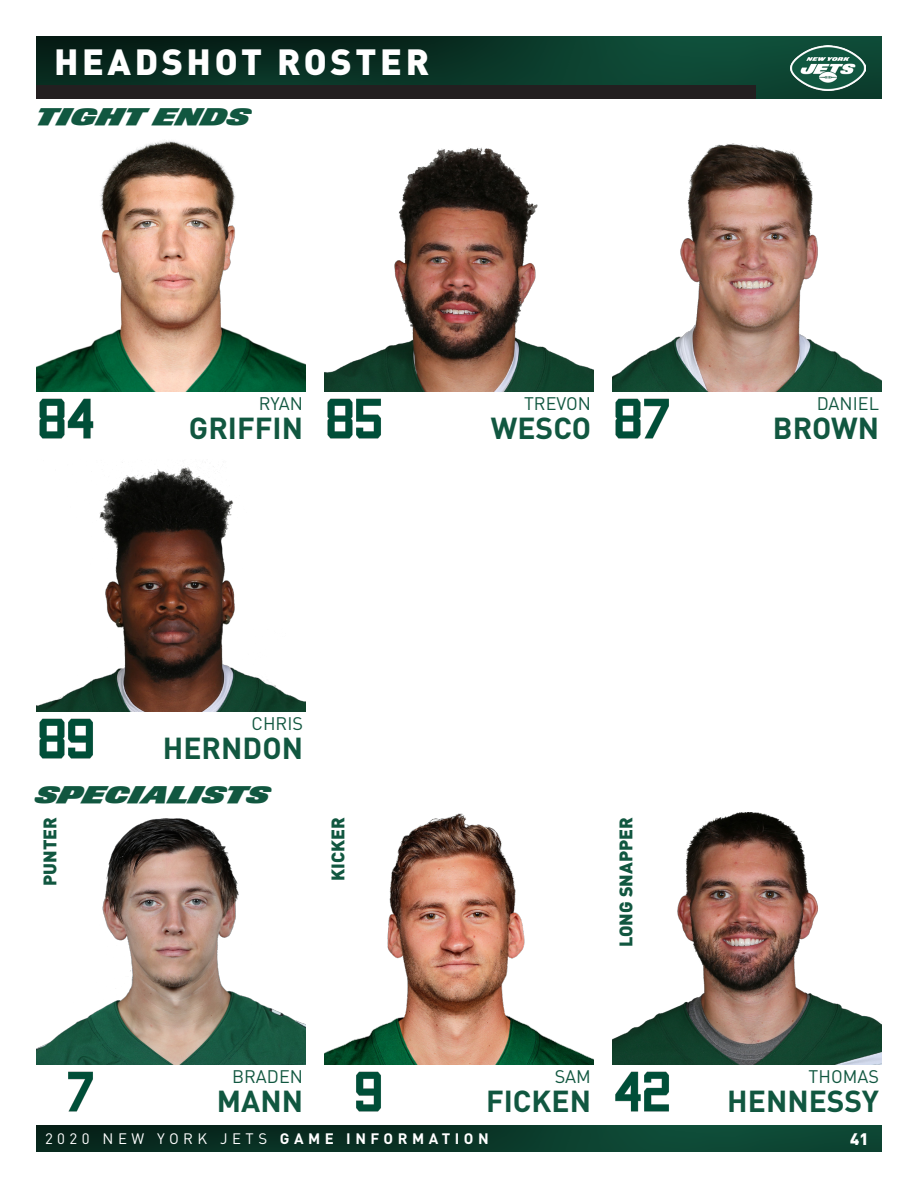
<style>
.page{position:relative;width:918px;height:1188px;background:#fff}
.page>*{position:absolute;margin:0;border:0;box-sizing:border-box;transform-origin:0 0}
.t1{font:900 36px "DIN Pro";letter-spacing:.1em;color:#fff}
.BANNER_12pt__Green{font:700 30px "DIN Pro";color:#115740}
.MAIN_BANNER_18pt__Gr{font:700 27px "Jets";color:#115740}
.BANNER_12pt__Green-2{font:18px "DIN Pro";color:#115740}
.PERSONNEL_MOVE_Text{font:900 18px "DIN Pro";color:#115740}
.t2{font:900 16.5px "DIN Pro";color:#fff}
.t3{font:15px "DIN Pro";letter-spacing:.3em;color:#fff}
.s1{font-weight:700}
</style>
<div class="page">
<div style="left:36px;top:1125px;width:846px;height:27px;background:linear-gradient(to right,#062018,#0f4e39)"></div>
<svg style="left:36px;top:36px;width:846px;height:63px;background:#0a3527"></svg>
<img style="left:790px;top:45px;width:76px;height:45px">
<div style="left:36px;top:86px;width:720px;height:13px;background:#231f20"></div>
<img style="left:36px;top:141px;width:270px;height:251px">
<img style="left:39px;top:398px;width:24px;height:41px">
<img style="left:63px;top:398px;width:31px;height:41px">
<img style="left:324px;top:147px;width:270px;height:245px">
<img style="left:327px;top:398px;width:24px;height:41px">
<img style="left:351px;top:398px;width:30px;height:41px">
<img style="left:612px;top:143px;width:270px;height:249px">
<img style="left:615px;top:398px;width:24px;height:41px">
<img style="left:639px;top:398px;width:30px;height:41px">
<img style="left:36px;top:462px;width:270px;height:250px">
<img style="left:39px;top:718px;width:24px;height:41px">
<img style="left:63px;top:718px;width:30px;height:41px">
<img style="left:36px;top:818px;width:270px;height:247px">
<img style="left:68px;top:1071px;width:25px;height:41px">
<img style="left:324px;top:813px;width:270px;height:252px">
<img style="left:356px;top:1071px;width:25px;height:41px">
<img style="left:612px;top:813px;width:270px;height:252px">
<img style="left:615px;top:1071px;width:24px;height:41px">
<img style="left:639px;top:1071px;width:30px;height:41px">
<p class="t1" style="left:54px;top:31px;width:377px">HEADSHOT ROSTER</p>
<p class="MAIN_BANNER_18pt__Gr" style="left:36px;top:103px;width:216px">TIGHT ENDS</p>
<p class="BANNER_12pt__Green-2" style="left:259px;top:389px;width:46px">RYAN</p>
<p class="BANNER_12pt__Green" style="left:189px;top:403px;width:116px">GRIFFIN</p>
<p class="BANNER_12pt__Green-2" style="left:524px;top:389px;width:68px">TREVON</p>
<p class="BANNER_12pt__Green" style="left:491px;top:403px;width:102px">WESCO</p>
<p class="BANNER_12pt__Green-2" style="left:817px;top:389px;width:64px">DANIEL</p>
<p class="BANNER_12pt__Green" style="left:773px;top:403px;width:108px">BROWN</p>
<p class="BANNER_12pt__Green-2" style="left:252px;top:709px;width:53px">CHRIS</p>
<p class="BANNER_12pt__Green" style="left:163px;top:724px;width:142px">HERNDON</p>
<p class="MAIN_BANNER_18pt__Gr" style="left:36px;top:781px;width:236px">SPECIALISTS</p>
<p class="PERSONNEL_MOVE_Text" style="left:34px;top:886px;width:70px;rotate:-90deg">PUNTER</p>
<p class="PERSONNEL_MOVE_Text" style="left:322px;top:881px;width:65px;rotate:-90deg">KICKER</p>
<p class="BANNER_12pt__Green-2" style="left:232px;top:1062px;width:72px">BRADEN</p>
<p class="BANNER_12pt__Green" style="left:217px;top:1076px;width:88px">MANN</p>
<p class="PERSONNEL_MOVE_Text" style="left:610px;top:947px;width:131px;rotate:-90deg">LONG SNAPPER</p>
<p class="BANNER_12pt__Green-2" style="left:555px;top:1062px;width:38px">SAM</p>
<p class="BANNER_12pt__Green" style="left:486px;top:1076px;width:106px">FICKEN</p>
<p class="BANNER_12pt__Green-2" style="left:809px;top:1062px;width:72px">THOMAS</p>
<p class="BANNER_12pt__Green" style="left:727px;top:1076px;width:153px">HENNESSY</p>
<p class="t3" style="left:45px;top:1127px;width:445px">2020 NEW YORK JETS <span class="s1">GAME INFORMATION</span></p>
<p class="t2" style="left:850px;top:1125px;width:20px">41</p>
</div>
